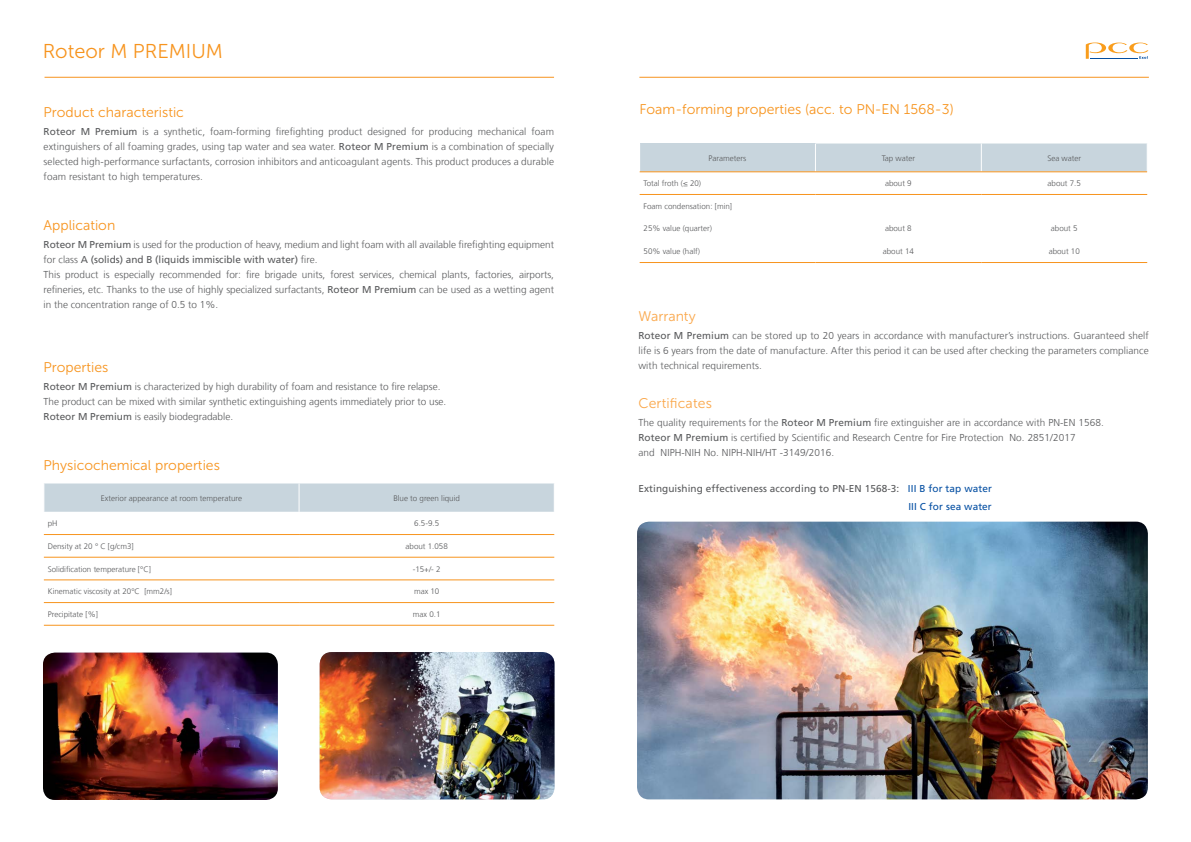
<style>
.page{position:relative;width:1191px;height:842px;background:#fff}
.page>*{position:absolute;margin:0;border:0;box-sizing:border-box;transform-origin:0 0}
.t1{font:20px "Museo Sans 300";color:#f7941e}
.t2{font:14px "Museo Sans 300";color:#f7941e}
.t3{font:14px "Museo Sans 300";letter-spacing:.01em;color:#faa74a}
.t4{font:300 10px/15px "Frutiger LT Com";color:#58595b}
.t5{font:10px/18px "Frutiger LT Com";letter-spacing:.01em;color:#58595b;text-align:right}
.t6{font:300 8px "Frutiger LT Com";color:#58595b}
.s1{font-weight:400}
.s2{color:#034ea2}
</style>
<div class="page">
<svg style="left:44px;top:483px;width:510px;height:29px;background:#c9d6de"></svg>
<hr style="left:44px;top:602px;width:255px;height:1px;background:#f7941e">
<hr style="left:299px;top:602px;width:255px;height:1px;background:#f7941e">
<hr style="left:44px;top:625px;width:255px;height:1px;background:#f7941e">
<hr style="left:299px;top:625px;width:255px;height:1px;background:#f7941e">
<hr style="left:44px;top:534px;width:255px;height:1px;background:#f7941e">
<hr style="left:299px;top:534px;width:255px;height:1px;background:#f7941e">
<hr style="left:44px;top:557px;width:255px;height:1px;background:#f7941e">
<hr style="left:299px;top:557px;width:255px;height:1px;background:#f7941e">
<hr style="left:44px;top:580px;width:255px;height:1px;background:#f7941e">
<hr style="left:299px;top:580px;width:255px;height:1px;background:#f7941e">
<hr style="left:639px;top:262px;width:176px;height:1px;background:#f7941e">
<hr style="left:815px;top:262px;width:166px;height:1px;background:#f7941e">
<hr style="left:981px;top:262px;width:166px;height:1px;background:#f7941e">
<hr style="left:639px;top:194px;width:176px;height:1px;background:#f7941e">
<hr style="left:815px;top:194px;width:166px;height:1px;background:#f7941e">
<hr style="left:981px;top:194px;width:166px;height:1px;background:#f7941e">
<div style="left:639px;top:144px;width:509px;height:28px;background:#c8d5dd"></div>
<hr style="left:45px;top:77px;width:509px;height:1px;background:#f7941e">
<hr style="left:639px;top:77px;width:509px;height:1px;background:#f7941e">
<hr style="left:639px;top:172px;width:508px;height:1px;background:#f7941e">
<img style="left:43px;top:653px;width:235px;height:147px">
<img style="left:320px;top:652px;width:234px;height:147px">
<img style="left:637px;top:522px;width:510px;height:277px">
<svg style="left:1085px;top:43px;width:63px;height:16px"></svg>
<hr style="left:1090px;top:58px;width:48px;height:1px;background:#034ea2">
<h1 class="t1" style="left:43px;top:40px;width:182px">Roteor M PREMIUM</h1>
<h2 class="t2" style="left:44px;top:105px;width:142px">Product characteristic</h2>
<p class="t4" style="left:44px;top:124px;width:512px;text-align:justify"><span class="s1">Roteor M Premium</span> is a synthetic, foam-forming firefighting product designed for producing mechanical foam extinguishers of all foaming grades, using tap water and sea water. <span class="s1">Roteor M Premium</span> is a combination of specially selected high-performance surfactants, corrosion inhibitors and anticoagulant agents. This product produces a durable foam resistant to high temperatures.</p>
<h2 class="t2" style="left:44px;top:218px;width:73px">Application</h2>
<p class="t4" style="left:44px;top:237px;width:512px"><span class="s1">Roteor M Premium</span> is used for the production of heavy, medium and light foam with all available firefighting equipment for class <span class="s1">A (solids) and B (liquids immiscible with water)</span> fire.<br>This product is especially recommended for: fire brigade units, forest services, chemical plants, factories, airports, refineries, etc. Thanks to the use of highly specialized surfactants, <span class="s1">Roteor M Premium</span> can be used as a wetting agent in the concentration range of 0.5 to 1%.</p>
<h2 class="t2" style="left:44px;top:360px;width:66px">Properties</h2>
<p class="t4" style="left:44px;top:379px;width:404px"><span class="s1">Roteor M Premium</span> is characterized by high durability of foam and resistance to fire relapse.<br>The product can be mixed with similar synthetic extinguishing agents immediately prior to use.<br><span class="s1">Roteor M Premium</span> is easily biodegradable.</p>
<h2 class="t2" style="left:44px;top:458px;width:178px">Physicochemical properties</h2>
<p class="t6" style="left:101px;top:493px;width:143px">Exterior appearance at room temperature</p>
<p class="t6" style="left:393px;top:493px;width:68px">Blue to green liquid</p>
<p class="t6" style="left:48px;top:519px;width:11px">pH</p>
<p class="t6" style="left:414px;top:519px;width:26px">6.5-9.5</p>
<p class="t6" style="left:48px;top:541px;width:87px">Density at 20 ° C [g/cm3]</p>
<p class="t6" style="left:405px;top:541px;width:44px">about 1.058</p>
<p class="t6" style="left:48px;top:564px;width:105px">Solidification temperature [°C]</p>
<p class="t6" style="left:413px;top:564px;width:29px">-15+/- 2</p>
<p class="t6" style="left:48px;top:587px;width:126px">Kinematic viscosity at 20°C [mm2/s]</p>
<p class="t6" style="left:414px;top:587px;width:27px">max 10</p>
<p class="t6" style="left:48px;top:609px;width:52px">Precipitate [%]</p>
<p class="t6" style="left:413px;top:609px;width:29px">max 0.1</p>
<h2 class="t2" style="left:639px;top:102px;width:316px">Foam-forming properties (acc. to PN-EN 1568-3)</h2>
<p class="t6" style="left:708px;top:153px;width:39px">Parameters</p>
<p class="t6" style="left:881px;top:153px;width:35px">Tap water</p>
<p class="t6" style="left:1047px;top:153px;width:35px">Sea water</p>
<p class="t6" style="left:643px;top:179px;width:59px">Total froth (≤ 20)</p>
<p class="t6" style="left:885px;top:179px;width:28px">about 9</p>
<p class="t6" style="left:1047px;top:179px;width:35px">about 7.5</p>
<p class="t6" style="left:643px;top:201px;width:90px">Foam condensation: [min]</p>
<p class="t6" style="left:643px;top:224px;width:70px">25% value (quarter)</p>
<p class="t6" style="left:885px;top:224px;width:28px">about 8</p>
<p class="t6" style="left:1051px;top:224px;width:28px">about 5</p>
<p class="t6" style="left:643px;top:247px;width:58px">50% value (half)</p>
<p class="t6" style="left:882px;top:247px;width:33px">about 14</p>
<p class="t6" style="left:1048px;top:247px;width:33px">about 10</p>
<h2 class="t3" style="left:638px;top:309px;width:59px">Warranty</h2>
<p class="t4" style="left:638px;top:328px;width:512px;text-align:justify"><span class="s1">Roteor M Premium</span> can be stored up to 20 years in accordance with manufacturer’s instructions. Guaranteed shelf life is 6 years from the date of manufacture. After this period it can be used after checking the parameters compliance with technical requirements.</p>
<h2 class="t3" style="left:638px;top:396px;width:75px">Certificates</h2>
<p class="t4" style="left:638px;top:415px;width:467px">The quality requirements for the <span class="s1">Roteor M Premium</span> fire extinguisher are in accordance with PN-EN 1568.<br><span class="s1">Roteor M Premium</span> is certified by Scientific and Research Centre for Fire Protection No. 2851/2017<br>and NIPH-NIH No. NIPH-NIH/HT -3149/2016.</p>
<p class="t5" style="left:638px;top:480px;width:355px">Extinguishing effectiveness according to PN-EN 1568-3: <span class="s2">III B for tap water<br>III C for sea water</span></p>
</div>
